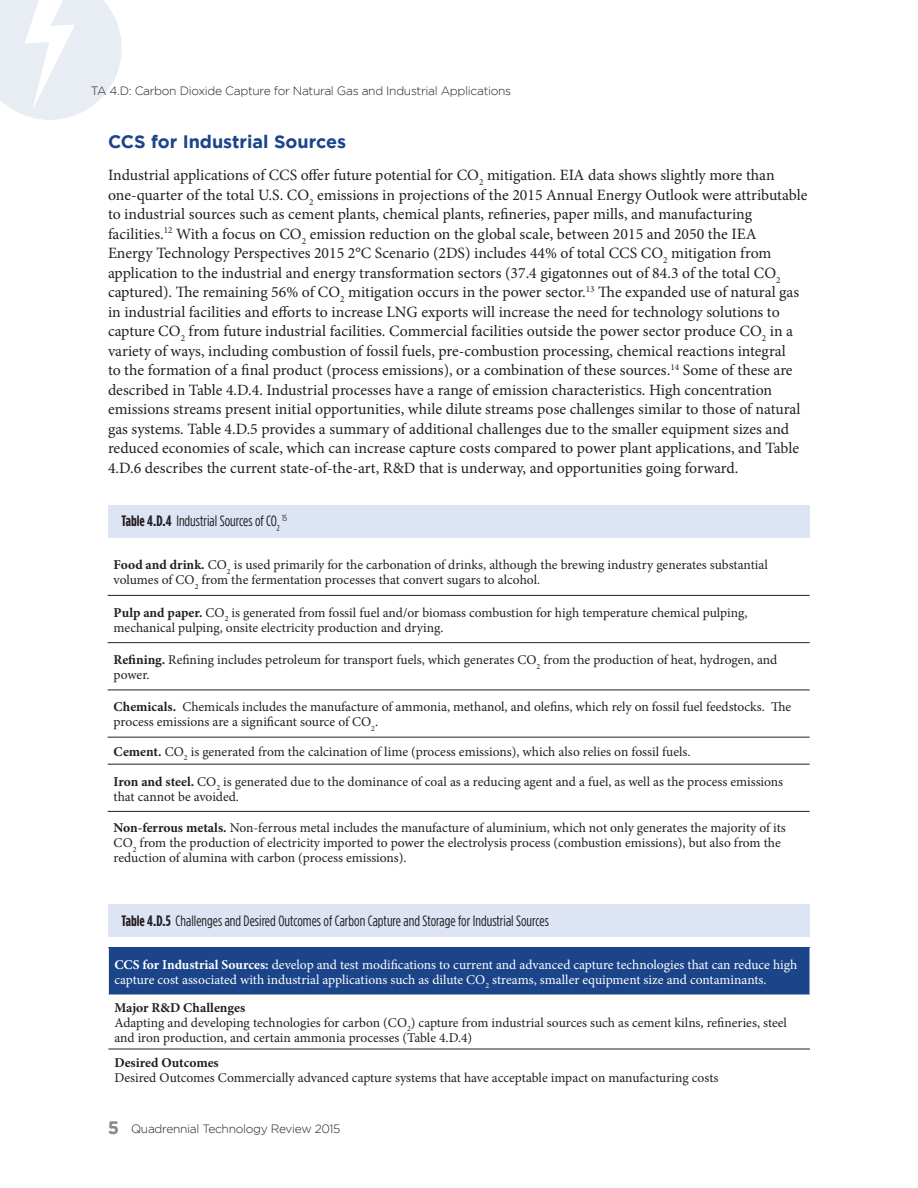
<style>
.page{position:relative;width:918px;height:1188px;background:#fff}
.page>*{position:absolute;margin:0;border:0;box-sizing:border-box;transform-origin:0 0}
.Header_One{font:700 18px "Gotham";color:#1b4489}
.Body_Text{font:15.75px/19.5px "Minion Pro";color:#231f20}
.Figure_Text{font:15px "Gotham Condensed";color:#231f20}
.Table_-_body_text{font:13.5px/15px "Minion Pro";color:#231f20}
.Table_-_First_line{font:13.5px/15px "Minion Pro";color:#fff}
.Table_-_body_text-2{font:700 13.5px "Minion Pro";color:#231f20}
.t1{font:300 12px "Gotham";letter-spacing:-.025em;color:#231f20}
.Figure_Text-2{font:8.7px "Gotham Condensed";color:#231f20}
.s1{font-weight:700}
.s2{font-weight:700;font-size:18px;color:#8a888a}
</style>
<div class="page">
<svg style="left:0;top:0;width:122px;height:120px"></svg>
<div style="left:108px;top:505px;width:702px;height:32px;background:#dde4f3"></div>
<hr style="left:108px;top:595px;width:702px;height:1px;background:#231f20">
<hr style="left:108px;top:642px;width:702px;height:1px;background:#231f20">
<hr style="left:108px;top:690px;width:702px;height:1px;background:#231f20">
<hr style="left:108px;top:737px;width:702px;height:1px;background:#231f20">
<hr style="left:108px;top:764px;width:702px;height:1px;background:#231f20">
<hr style="left:108px;top:811px;width:702px;height:1px;background:#231f20">
<div style="left:108px;top:905px;width:702px;height:32px;background:#dde4f3"></div>
<div style="left:108px;top:948px;width:702px;height:47px;background:#1b4489"></div>
<hr style="left:108px;top:948px;width:1px;height:47px;background:#fff">
<hr style="left:108px;top:1049px;width:702px;height:1px;background:#231f20">
<p class="t1" style="left:91px;top:84px;width:422px">TA 4.D: Carbon Dioxide Capture for Natural Gas and Industrial Applications</p>
<p class="Header_One" style="left:108px;top:131px;width:240px">CCS for Industrial Sources</p>
<p class="Body_Text" style="left:108px;top:165px;width:701px">Industrial applications of CCS offer future potential for CO<sub>2</sub> mitigation. EIA data shows slightly more than one-quarter of the total U.S. CO<sub>2</sub> emissions in projections of the 2015 Annual Energy Outlook were attributable to industrial sources such as cement plants, chemical plants, refineries, paper mills, and manufacturing facilities.<sup>12</sup> With a focus on CO<sub>2</sub> emission reduction on the global scale, between 2015 and 2050 the IEA<br>Energy Technology Perspectives 2015 2°C Scenario (2DS) includes 44% of total CCS CO<sub>2</sub> mitigation from application to the industrial and energy transformation sectors (37.4 gigatonnes out of 84.3 of the total CO<sub>2 </sub>captured). The remaining 56% of CO<sub>2</sub> mitigation occurs in the power sector.<sup>13</sup> The expanded use of natural gas in industrial facilities and efforts to increase LNG exports will increase the need for technology solutions to capture CO<sub>2</sub> from future industrial facilities. Commercial facilities outside the power sector produce CO<sub>2</sub> in a variety of ways, including combustion of fossil fuels, pre-combustion processing, chemical reactions integral<br>to the formation of a final product (process emissions), or a combination of these sources.<sup>14</sup> Some of these are described in Table 4.D.4. Industrial processes have a range of emission characteristics. High concentration emissions streams present initial opportunities, while dilute streams pose challenges similar to those of natural gas systems. Table 4.D.5 provides a summary of additional challenges due to the smaller equipment sizes and reduced economies of scale, which can increase capture costs compared to power plant applications, and Table 4.D.6 describes the current state-of-the-art, R&amp;D that is underway, and opportunities going forward.</p>
<p class="Figure_Text" style="left:122px;top:513px;width:160px"><span class="s1">Table 4.D.4</span> Industrial Sources of CO<sub>2</sub></p>
<p class="Figure_Text-2" style="left:282px;top:513px;width:6px">15</p>
<p class="Table_-_body_text" style="left:114px;top:557px;width:656px"><span class="s1">Food and drink.</span> CO<sub>2</sub> is used primarily for the carbonation of drinks, although the brewing industry generates substantial volumes of CO<sub>2</sub> from the fermentation processes that convert sugars to alcohol.</p>
<p class="Table_-_body_text" style="left:114px;top:605px;width:635px"><span class="s1">Pulp and paper.</span> CO<sub>2</sub> is generated from fossil fuel and/or biomass combustion for high temperature chemical pulping, mechanical pulping, onsite electricity production and drying.</p>
<p class="Table_-_body_text" style="left:114px;top:652px;width:665px"><span class="s1">Refining.</span> Refining includes petroleum for transport fuels, which generates CO<sub>2</sub> from the production of heat, hydrogen, and power.</p>
<p class="Table_-_body_text" style="left:114px;top:700px;width:679px"><span class="s1">Chemicals.</span> Chemicals includes the manufacture of ammonia, methanol, and olefins, which rely on fossil fuel feedstocks. The process emissions are a significant source of CO<sub>2</sub>.</p>
<p class="Table_-_body_text" style="left:114px;top:744px;width:578px"><span class="s1">Cement.</span> CO<sub>2</sub> is generated from the calcination of lime (process emissions), which also relies on fossil fuels.</p>
<p class="Table_-_body_text" style="left:114px;top:774px;width:671px"><span class="s1">Iron and steel.</span> CO<sub>2</sub> is generated due to the dominance of coal as a reducing agent and a fuel, as well as the process emissions that cannot be avoided.</p>
<p class="Table_-_body_text" style="left:114px;top:820px;width:674px"><span class="s1">Non-ferrous metals.</span> Non-ferrous metal includes the manufacture of aluminium, which not only generates the majority of its<br>CO<sub>2</sub> from the production of electricity imported to power the electrolysis process (combustion emissions), but also from the reduction of alumina with carbon (process emissions).</p>
<p class="Figure_Text" style="left:122px;top:913px;width:429px"><span class="s1">Table 4.D.5</span> Challenges and Desired Outcomes of Carbon Capture and Storage for Industrial Sources</p>
<p class="Table_-_First_line" style="left:114px;top:957px;width:685px"><span class="s1">CCS for Industrial Sources:</span> develop and test modifications to current and advanced capture technologies that can reduce high capture cost associated with industrial applications such as dilute CO<sub>2</sub> streams, smaller equipment size and contaminants.</p>
<p class="Table_-_body_text-2" style="left:114px;top:998px;width:132px">Major R&amp;D Challenges</p>
<p class="Table_-_body_text" style="left:114px;top:1015px;width:674px">Adapting and developing technologies for carbon (CO<sub>2</sub>) capture from industrial sources such as cement kilns, refineries, steel and iron production, and certain ammonia processes (Table 4.D.4)</p>
<p class="Table_-_body_text-2" style="left:114px;top:1053px;width:106px">Desired Outcomes</p>
<p class="Table_-_body_text" style="left:114px;top:1070px;width:606px">Desired Outcomes Commercially advanced capture systems that have acceptable impact on manufacturing costs</p>
<p class="t1" style="left:108px;top:1122px;width:234px"><span class="s2">5</span> Quadrennial Technology Review 2015</p>
</div>
